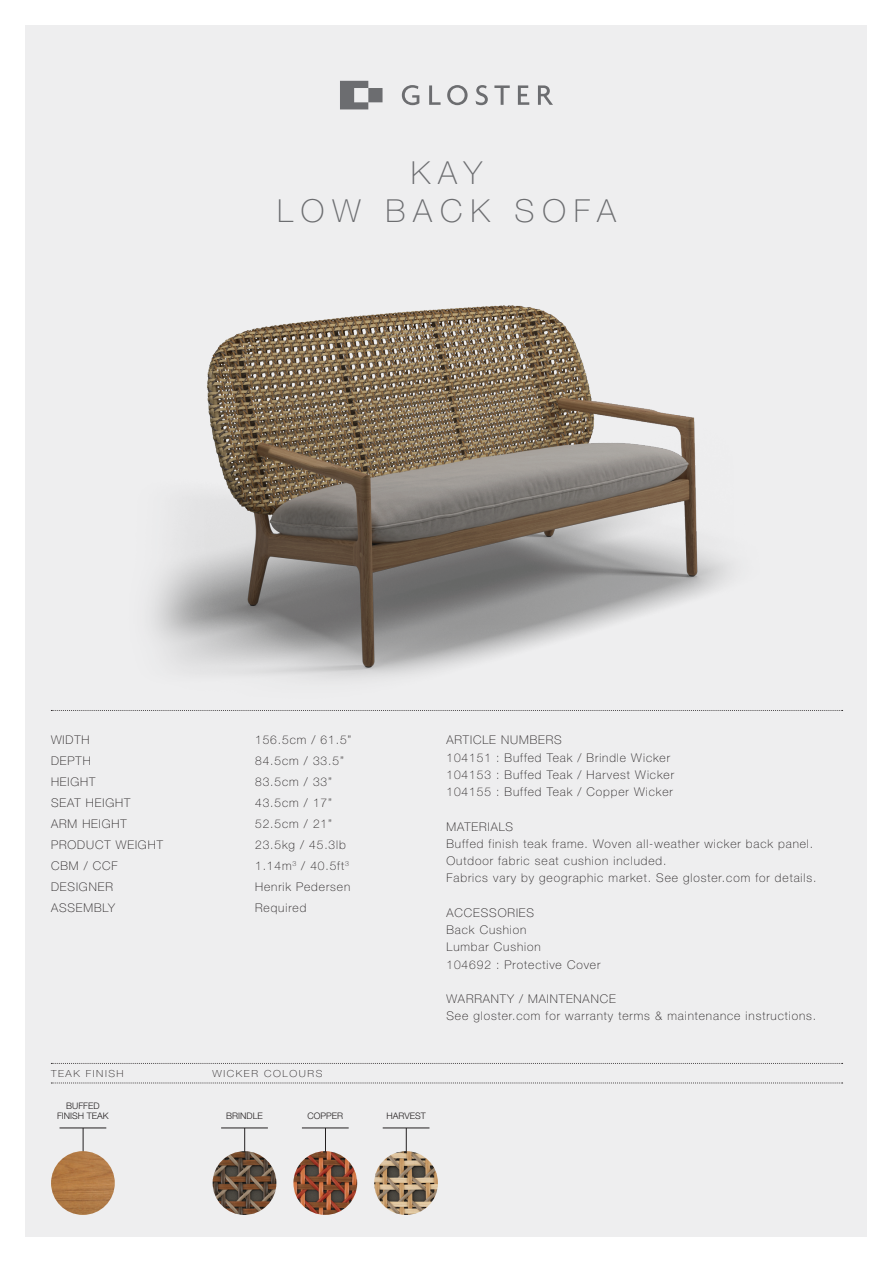
<style>
.page{position:relative;width:893px;height:1263px;background:#fff}
.page>*{position:absolute;margin:0;border:0;box-sizing:border-box;transform-origin:0 0}
.t1{font:100 31.8px "Helvetica Neue LT Pro";letter-spacing:.25em;color:#6c6d70}
.t2{font:100 12px "Helvetica Neue LT Pro";letter-spacing:.075em;color:#231f20}
.t3{font:100 9.75px "Helvetica Neue LT Pro";letter-spacing:.15em;color:#231f20;scale:1.08 1}
.t4{font:300 9px/10.8px "Helvetica Neue LT Pro";color:#231f20;text-align:center}
</style>
<div class="page">
<div style="left:26px;top:26px;width:841px;height:1211px;background:#eeeeef"></div>
<svg style="left:340px;top:81px;width:213px;height:28px"></svg>
<svg style="left:51px;top:1083px;width:792px;height:1px"></svg>
<svg style="left:51px;top:1063px;width:792px;height:1px"></svg>
<hr style="left:60px;top:1128px;width:46px;height:1px;background:#231f20">
<svg style="left:83px;top:1128px;width:1px;height:23px"></svg>
<img style="left:51px;top:1151px;width:64px;height:64px;border-radius:32px">
<svg style="left:51px;top:710px;width:792px;height:1px"></svg>
<hr style="left:221px;top:1128px;width:47px;height:1px;background:#231f20">
<svg style="left:244px;top:1128px;width:1px;height:23px"></svg>
<img style="left:213px;top:1151px;width:63px;height:64px;border-radius:32px">
<hr style="left:302px;top:1128px;width:47px;height:1px;background:#231f20">
<svg style="left:325px;top:1129px;width:1px;height:22px"></svg>
<img style="left:293px;top:1151px;width:64px;height:64px;border-radius:32px">
<hr style="left:383px;top:1128px;width:46px;height:1px;background:#231f20">
<svg style="left:406px;top:1128px;width:1px;height:23px"></svg>
<img style="left:374px;top:1151px;width:64px;height:64px;border-radius:32px">
<img style="left:151px;top:305px;width:579px;height:374px">
<p class="t1" style="left:411px;top:154px;width:73px">KAY</p>
<p class="t1" style="left:277px;top:192px;width:340px">LOW BACK SOFA</p>
<p class="t2" style="left:51px;top:733px;width:40px">WIDTH</p>
<p class="t2" style="left:51px;top:754px;width:41px">DEPTH</p>
<p class="t2" style="left:51px;top:775px;width:46px">HEIGHT</p>
<p class="t2" style="left:51px;top:796px;width:81px">SEAT HEIGHT</p>
<p class="t2" style="left:51px;top:817px;width:77px">ARM HEIGHT</p>
<p class="t2" style="left:51px;top:838px;width:113px">PRODUCT WEIGHT</p>
<p class="t2" style="left:51px;top:859px;width:68px">CBM / CCF</p>
<p class="t2" style="left:51px;top:880px;width:63px">DESIGNER</p>
<p class="t2" style="left:51px;top:901px;width:66px">ASSEMBLY</p>
<p class="t3" style="left:51px;top:1067px;width:69px">TEAK FINISH</p>
<p class="t4" style="left:57px;top:1100px;width:53px">BUFFED<br>FINISH TEAK</p>
<p class="t2" style="left:255px;top:733px;width:98px">156.5cm / 61.5”</p>
<p class="t2" style="left:255px;top:754px;width:90px">84.5cm / 33.5”</p>
<p class="t2" style="left:255px;top:775px;width:78px">83.5cm / 33”</p>
<p class="t2" style="left:255px;top:796px;width:78px">43.5cm / 17”</p>
<p class="t2" style="left:255px;top:817px;width:78px">52.5cm / 21”</p>
<p class="t2" style="left:255px;top:838px;width:92px">23.5kg / 45.3lb</p>
<p class="t2" style="left:255px;top:859px;width:95px">1.14m<sup>3</sup> / 40.5ft<sup>3</sup></p>
<p class="t2" style="left:255px;top:880px;width:97px">Henrik Pedersen</p>
<p class="t2" style="left:255px;top:901px;width:53px">Required</p>
<p class="t3" style="left:213px;top:1067px;width:103px">WICKER COLOURS</p>
<p class="t4" style="left:226px;top:1111px;width:38px">BRINDLE</p>
<p class="t4" style="left:307px;top:1111px;width:37px">COPPER</p>
<p class="t4" style="left:386px;top:1111px;width:41px">HARVEST</p>
<p class="t2" style="left:446px;top:733px;width:117px">ARTICLE NUMBERS</p>
<p class="t2" style="left:446px;top:750px;width:225px">104151 : Buffed Teak / Brindle Wicker</p>
<p class="t2" style="left:446px;top:767px;width:229px">104153 : Buffed Teak / Harvest Wicker</p>
<p class="t2" style="left:446px;top:785px;width:228px">104155 : Buffed Teak / Copper Wicker</p>
<p class="t2" style="left:446px;top:819px;width:68px">MATERIALS</p>
<p class="t2" style="left:446px;top:836px;width:368px">Buffed finish teak frame. Woven all-weather wicker back panel.</p>
<p class="t2" style="left:446px;top:854px;width:221px">Outdoor fabric seat cushion included.</p>
<p class="t2" style="left:446px;top:871px;width:371px">Fabrics vary by geographic market. See gloster.com for details.</p>
<p class="t2" style="left:446px;top:905px;width:89px">ACCESSORIES</p>
<p class="t2" style="left:446px;top:923px;width:81px">Back Cushion</p>
<p class="t2" style="left:446px;top:940px;width:96px">Lumbar Cushion</p>
<p class="t2" style="left:446px;top:957px;width:155px">104692 : Protective Cover</p>
<p class="t2" style="left:446px;top:992px;width:171px">WARRANTY / MAINTENANCE</p>
<p class="t2" style="left:446px;top:1009px;width:371px">See gloster.com for warranty terms &amp; maintenance instructions.</p>
</div>
